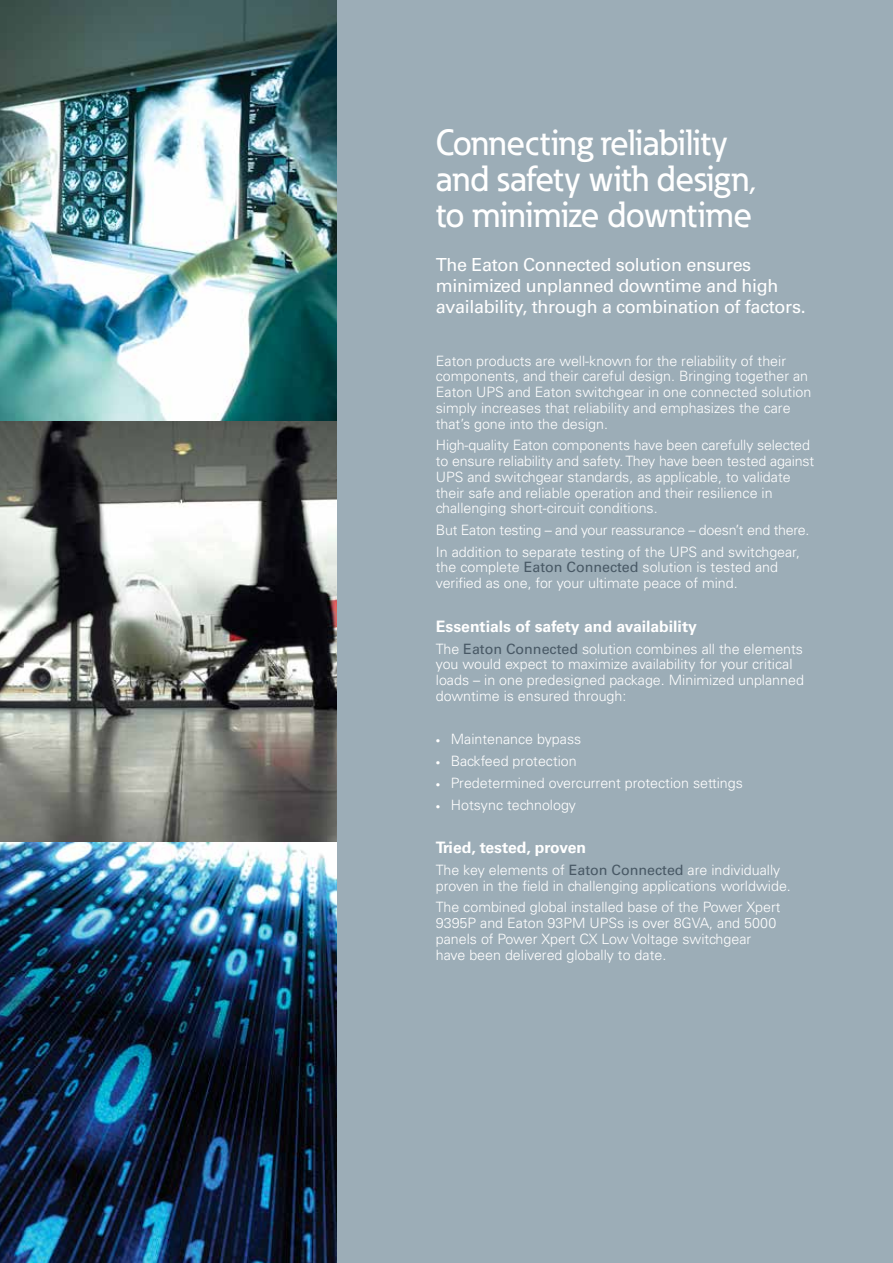
<style>
.page{position:relative;width:893px;height:1263px;background:#9cadb7}
.page>*{position:absolute;margin:0;border:0;box-sizing:border-box;transform-origin:0 0}
.t1{font:500 36px/36px "Eaton";letter-spacing:-.01em;color:#fff}
.t2{font:18px/21px "Univers LT Std";letter-spacing:-.02em;color:#fff}
.t3{font:700 15.75px "Univers LT Std";color:#fff}
.t4{font:300 14.25px/15.8px "Univers LT Std";color:#fff}
.t5{font:300 14.25px/21.8px "Univers LT Std";letter-spacing:-.02em;color:#fff}
.s1{font-weight:400;color:#485865}
.s2{font-size:9px}
</style>
<div class="page">
<img style="left:0;top:0;width:336px;height:1263px">
<h1 class="t1" style="left:436px;top:124px;width:322px">Connecting reliability and safety with design, to minimize downtime</h1>
<p class="t2" style="left:436px;top:254px;width:371px">The Eaton Connected solution ensures minimized unplanned downtime and high availability, through a combination of factors.</p>
<p class="t4" style="left:436px;top:353px;width:377px">Eaton products are well-known for the reliability of their components, and their careful design. Bringing together an Eaton UPS and Eaton switchgear in one connected solution simply increases that reliability and emphasizes the care that’s gone into the design.</p>
<p class="t4" style="left:436px;top:437px;width:380px">High-quality Eaton components have been carefully selected to ensure reliability and safety. They have been tested against UPS and switchgear standards, as applicable, to validate their safe and reliable operation and their resilience in challenging short-circuit conditions.</p>
<p class="t5" style="left:436px;top:519px;width:375px">But Eaton testing – and your reassurance – doesn’t end there.<br>In addition to separate testing of the UPS and switchgear,</p>
<p class="t4" style="left:436px;top:560px;width:344px">the complete <span class="s1">Eaton Connected</span> solution is tested and verified as one, for your ultimate peace of mind.</p>
<p class="t3" style="left:436px;top:617px;width:263px">Essentials of safety and availability</p>
<p class="t4" style="left:436px;top:641px;width:370px">The <span class="s1">Eaton Connected</span> solution combines all the elements you would expect to maximize availability for your critical loads – in one predesigned package. Minimized unplanned downtime is ensured through:</p>
<p class="t4" style="left:436px;top:731px;width:147px"><span class="s2">•</span> Maintenance bypass</p>
<p class="t4" style="left:436px;top:753px;width:142px"><span class="s2">•</span> Backfeed protection</p>
<p class="t4" style="left:436px;top:775px;width:309px"><span class="s2">•</span> Predetermined overcurrent protection settings</p>
<p class="t4" style="left:436px;top:797px;width:142px"><span class="s2">•</span> Hotsync technology</p>
<p class="t3" style="left:436px;top:838px;width:152px">Tried, tested, proven</p>
<p class="t4" style="left:436px;top:862px;width:357px">The key elements of <span class="s1">Eaton Connected</span> are individually proven in the field in challenging applications worldwide.</p>
<p class="t4" style="left:436px;top:899px;width:346px">The combined global installed base of the Power Xpert 9395P and Eaton 93PM UPSs is over 8GVA, and 5000 panels of Power Xpert CX Low Voltage switchgear have been delivered globally to date.</p>
</div>
